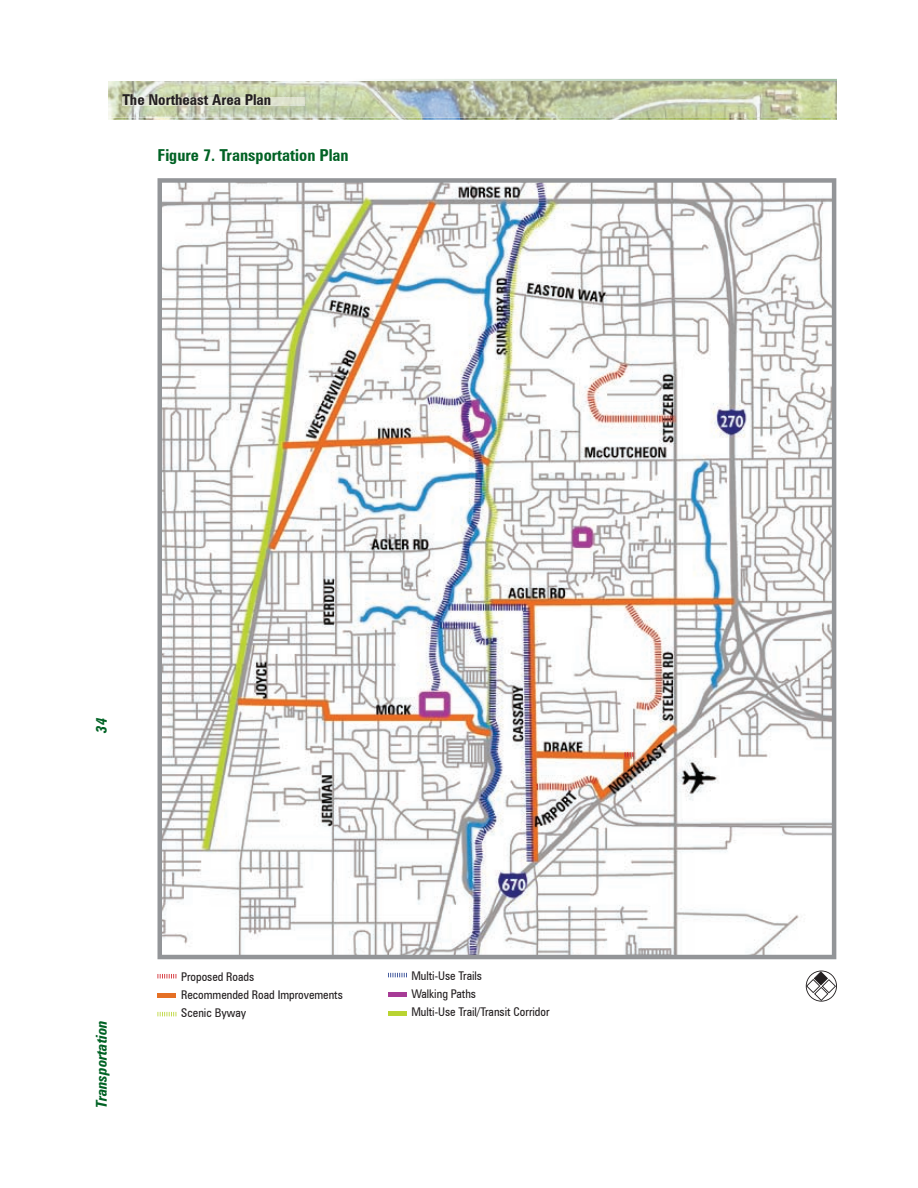
<style>
.page{position:relative;width:918px;height:1188px;background:#fff}
.page>*{position:absolute;margin:0;border:0;box-sizing:border-box;transform-origin:0 0}
.t1{font:700 condensed 16.5px "Zurich BT";color:#006224}
.t2{font:700 condensed 15px "Zurich BT";color:#231f20}
.t3{font:italic 700 condensed 15px "Zurich BT";letter-spacing:-.005em;color:#006224}
.t4{font:condensed 12px/18px "Zurich BT";color:#231f20}
</style>
<div class="page">
<img style="left:108px;top:118px;width:729px;height:2px">
<svg style="left:387px;top:79px;width:450px;height:2px"></svg>
<img style="left:108px;top:81px;width:729px;height:37px">
<img style="left:122px;top:97px;width:182px;height:8px">
<svg style="left:158px;top:178px;width:678px;height:781px"></svg>
<svg style="left:158px;top:974px;width:19px;height:4px"></svg>
<hr style="left:158px;top:994px;width:18px;height:4px;background:#e57025">
<svg style="left:158px;top:1012px;width:19px;height:4px"></svg>
<svg style="left:388px;top:973px;width:19px;height:4px"></svg>
<div style="left:388px;top:992px;width:19px;height:5px;background:#a73b96"></div>
<hr style="left:388px;top:1011px;width:19px;height:4px;background:#b9d432">
<svg style="left:806px;top:971px;width:31px;height:31px"></svg>
<svg style="left:625px;top:752px;width:8px;height:5px"></svg>
<p class="t2" style="left:122px;top:91px;width:150px">The Northeast Area Plan</p>
<h1 class="t1" style="left:158px;top:145px;width:193px">Figure 7. Transportation Plan</h1>
<p class="t3" style="left:93px;top:733px;width:16px;rotate:-90deg">34</p>
<p class="t3" style="left:93px;top:1108px;width:90px;rotate:-90deg">Transportation</p>
<p class="t4" style="left:181px;top:967px;width:163px">Proposed Roads<br>Recommended Road Improvements<br>Scenic Byway</p>
<p class="t4" style="left:411px;top:966px;width:140px">Multi-Use Trails<br>Walking Paths<br>Multi-Use Trail/Transit Corridor</p>
</div>
